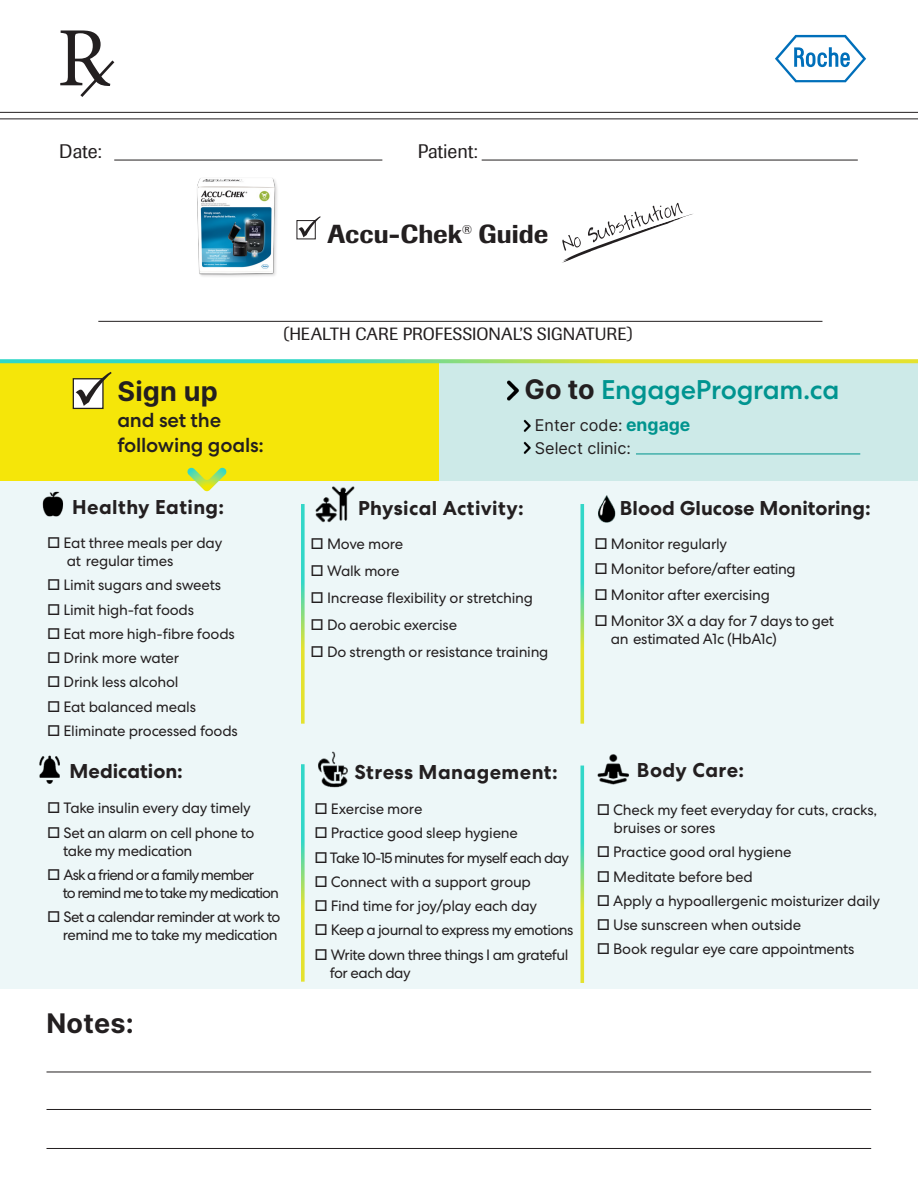
<style>
.page{position:relative;width:918px;height:1188px;background:#fff}
.page>*{position:absolute;margin:0;border:0;box-sizing:border-box;transform-origin:0 0}
.t1{font:500 27px "Centra No 2";letter-spacing:-.01em;color:#009490}
.t2{font:700 27px "Inter";letter-spacing:.01em;color:#231f20}
.t3{font:500 25.8px "Imago Pro";color:#231f20}
.t4{font:500 20.25px/25.7px "Centra No 2";letter-spacing:-.01em;color:#231f20}
.t5{font:700 19.95px "Centra No 2";letter-spacing:.015em;color:#231f20}
.t6{font:19.5px "Imago";color:#231f20}
.t7{font:17.55px "Imago Pro";letter-spacing:.005em;color:#231f20}
.t8{font:16.2px "Inter";color:#231f20}
.t9{font:15px/18px "Centra No 2";letter-spacing:-.02em;color:#231f20}
.t10{font:15px/18px "Centra No 2";letter-spacing:-.045em;color:#231f20;text-align:right}
.t11{font:15px/18px "Centra No 2";letter-spacing:-.065em;color:#231f20}
.t12{font:15px "Centra No 2";letter-spacing:-.04em;color:#231f20}
.s1{font-family:"Inter";font-weight:700;color:#231f20}
.s2{font-weight:700;font-size:17.55px;color:#00948e}
</style>
<div class="page">
<div style="left:0;top:407px;width:918px;height:582px;background:#edf7f8"></div>
<div style="left:438px;top:363px;width:480px;height:118px;background:#cdeae8"></div>
<svg style="left:775px;top:35px;width:91px;height:47px"></svg>
<hr style="left:0;top:112px;width:918px;height:1px;background:#231f20">
<hr style="left:0;top:119px;width:918px;height:1px;background:#231f20">
<svg style="left:60px;top:30px;width:55px;height:67px"></svg>
<hr style="left:114px;top:160px;width:268px;height:1px;background:#231f20">
<hr style="left:482px;top:160px;width:376px;height:1px;background:#231f20">
<div style="left:0;top:363px;width:438px;height:118px;background:#f5e609"></div>
<svg style="left:0;top:359px;width:918px;height:4px;background:#90de82"></svg>
<svg style="left:187px;top:467px;width:40px;height:25px"></svg>
<hr style="left:98px;top:321px;width:724px;height:1px;background:#231f20">
<svg style="left:299px;top:216px;width:22px;height:21px"></svg>
<div style="left:297px;top:220px;width:19px;height:19px;border:1px solid #231f20"></div>
<svg style="left:562px;top:203px;width:131px;height:60px"></svg>
<img style="left:197px;top:178px;width:80px;height:99px">
<div style="left:73px;top:379px;width:30px;height:29px;background:#fff"></div>
<div style="left:73px;top:378px;width:31px;height:31px;border:1px solid #231f20"></div>
<svg style="left:76px;top:372px;width:36px;height:34px"></svg>
<img style="left:507px;top:380px;width:12px;height:21px">
<img style="left:523px;top:419px;width:8px;height:13px">
<svg style="left:523px;top:442px;width:8px;height:12px"></svg>
<hr style="left:636px;top:453px;width:224px;height:1px;background:#00948e">
<hr style="left:46px;top:1072px;width:825px;height:1px;background:#231f20">
<hr style="left:46px;top:1109px;width:825px;height:1px;background:#231f20">
<hr style="left:46px;top:1148px;width:825px;height:1px;background:#231f20">
<svg style="left:301px;top:504px;width:4px;height:220px"></svg>
<img style="left:315px;top:486px;width:40px;height:37px">
<img style="left:42px;top:491px;width:21px;height:26px">
<svg style="left:580px;top:504px;width:4px;height:220px"></svg>
<img style="left:598px;top:495px;width:18px;height:28px">
<img style="left:39px;top:755px;width:21px;height:29px">
<img style="left:318px;top:751px;width:30px;height:37px">
<svg style="left:301px;top:764px;width:4px;height:218px"></svg>
<svg style="left:580px;top:766px;width:4px;height:217px"></svg>
<img style="left:597px;top:754px;width:32px;height:31px">
<p class="t6" style="left:59px;top:139px;width:44px">Date:</p>
<p class="t6" style="left:418px;top:139px;width:62px">Patient:</p>
<p class="t3" style="left:328px;top:217px;width:222px">Accu-Chek<sup>®</sup> Guide</p>
<p class="t2" style="left:117px;top:372px;width:102px">Sign up</p>
<p class="t4" style="left:117px;top:407px;width:148px">and set the following goals:</p>
<p class="t7" style="left:284px;top:322px;width:351px">(HEALTH CARE PROFESSIONAL’S SIGNATURE)</p>
<p class="t1" style="left:525px;top:374px;width:316px"><span class="s1">Go to</span> EngageProgram.ca</p>
<p class="t8" style="left:535px;top:413px;width:157px">Enter code: <span class="s2">engage</span></p>
<p class="t8" style="left:535px;top:436px;width:98px">Select clinic:</p>
<p class="t5" style="left:72px;top:495px;width:154px">Healthy Eating:</p>
<p class="t5" style="left:358px;top:496px;width:167px">Physical Activity:</p>
<p class="t9" style="left:67px;top:534px;width:157px;text-indent:-20px">□ Eat three meals per day at regular times</p>
<p class="t9" style="left:47px;top:576px;width:176px">□ Limit sugars and sweets</p>
<p class="t9" style="left:47px;top:600px;width:149px">□ Limit high-fat foods</p>
<p class="t9" style="left:47px;top:625px;width:189px">□ Eat more high-fibre foods</p>
<p class="t9" style="left:47px;top:649px;width:134px">□ Drink more water</p>
<p class="t9" style="left:47px;top:673px;width:133px">□ Drink less alcohol</p>
<p class="t9" style="left:47px;top:697px;width:151px">□ Eat balanced meals</p>
<p class="t9" style="left:47px;top:722px;width:192px">□ Eliminate processed foods</p>
<p class="t9" style="left:311px;top:535px;width:94px">□ Move more</p>
<p class="t9" style="left:311px;top:562px;width:90px">□ Walk more</p>
<p class="t9" style="left:311px;top:589px;width:224px">□ Increase flexibility or stretching</p>
<p class="t9" style="left:311px;top:616px;width:148px">□ Do aerobic exercise</p>
<p class="t9" style="left:311px;top:643px;width:239px">□ Do strength or resistance training</p>
<p class="t5" style="left:70px;top:759px;width:115px">Medication:</p>
<p class="t5" style="left:354px;top:760px;width:205px">Stress Management:</p>
<p class="t9" style="left:47px;top:799px;width:205px">□ Take insulin every day timely</p>
<p class="t9" style="left:63px;top:823px;width:193px;text-indent:-16px">□ Set an alarm on cell phone to take my medication</p>
<p class="t11" style="left:63px;top:866px;width:218px;text-indent:-16px">□ Ask a friend or a family member<br>to remind me to take my medication</p>
<p class="t10" style="left:47px;top:908px;width:235px">□ Set a calendar reminder at work to remind me to take my medication</p>
<p class="t9" style="left:314px;top:800px;width:110px">□ Exercise more</p>
<p class="t9" style="left:314px;top:824px;width:205px">□ Practice good sleep hygiene</p>
<p class="t10" style="left:314px;top:848px;width:256px">□ Take 10-15 minutes for myself each day</p>
<p class="t9" style="left:314px;top:873px;width:218px">□ Connect with a support group</p>
<p class="t9" style="left:314px;top:897px;width:224px">□ Find time for joy/play each day</p>
<p class="t12" style="left:314px;top:922px;width:261px">□ Keep a journal to express my emotions</p>
<p class="t9" style="left:330px;top:945px;width:240px;text-indent:-15px">□ Write down three things I am grateful for each day</p>
<p class="t2" style="left:46px;top:1003px;width:89px">Notes:</p>
<p class="t5" style="left:620px;top:496px;width:252px">Blood Glucose Monitoring:</p>
<p class="t9" style="left:594px;top:534px;width:134px">□ Monitor regularly</p>
<p class="t9" style="left:594px;top:560px;width:203px">□ Monitor before/after eating</p>
<p class="t9" style="left:594px;top:586px;width:177px">□ Monitor after exercising</p>
<p class="t9" style="left:611px;top:611px;width:225px;text-indent:-16px">□ Monitor 3X a day for 7 days to get an estimated A1c (HbA1c)</p>
<p class="t5" style="left:637px;top:758px;width:109px">Body Care:</p>
<p class="t9" style="left:614px;top:801px;width:265px;text-indent:-17px">□ Check my feet everyday for cuts, cracks, bruises or sores</p>
<p class="t9" style="left:597px;top:843px;width:196px">□ Practice good oral hygiene</p>
<p class="t9" style="left:597px;top:867px;width:158px">□ Meditate before bed</p>
<p class="t9" style="left:597px;top:892px;width:285px">□ Apply a hypoallergenic moisturizer daily</p>
<p class="t9" style="left:597px;top:916px;width:206px">□ Use sunscreen when outside</p>
<p class="t9" style="left:597px;top:940px;width:259px">□ Book regular eye care appointments</p>
</div>
